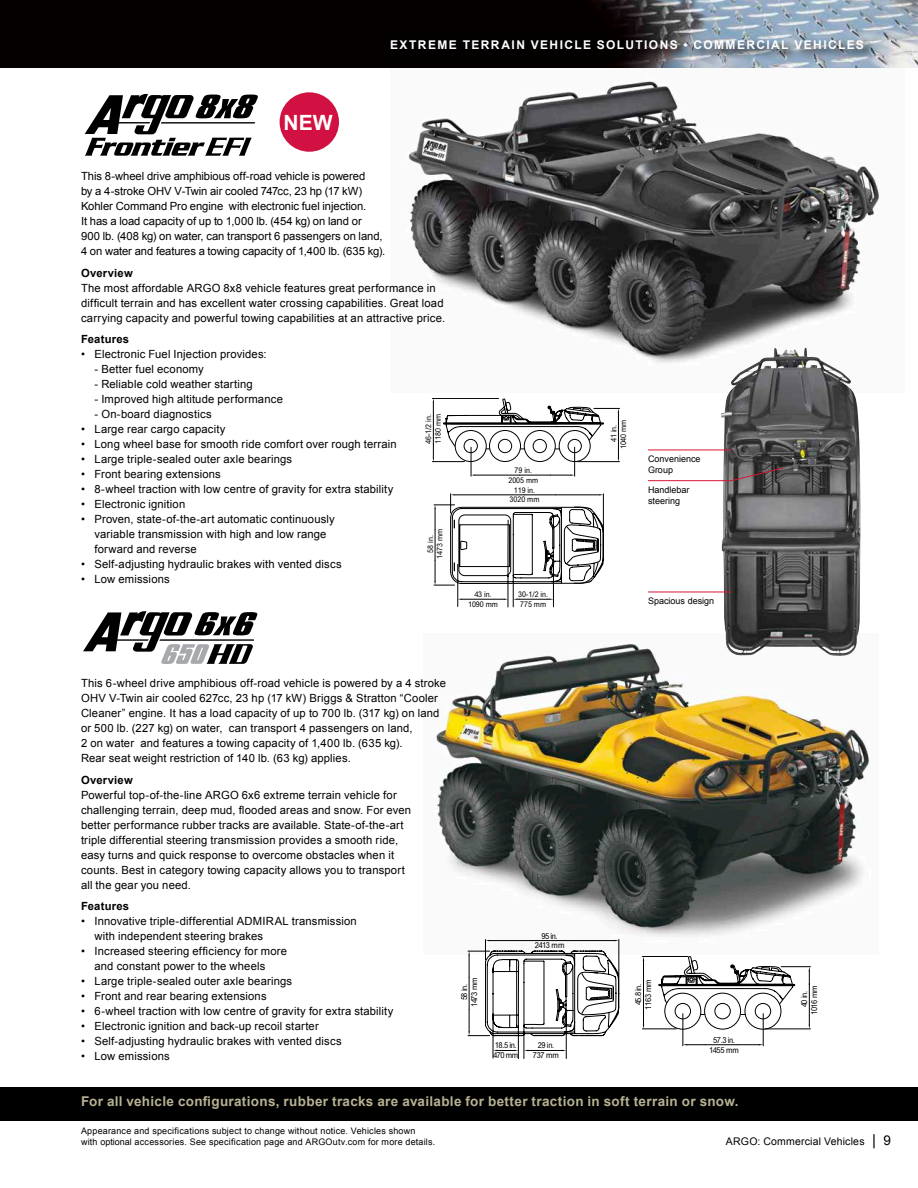
<style>
.page{position:relative;width:918px;height:1188px;background:#fff}
.page>*{position:absolute;margin:0;border:0;box-sizing:border-box;transform-origin:0 0}
.t1{font:700 21px "Arial";color:#fff}
.t2{font:700 13.5px "Arial";letter-spacing:.025em;color:#b7b193}
.t3{font:700 12px "Arial";letter-spacing:.12em;color:#fff}
.t4{font:11.25px/15px "Arial";letter-spacing:.015em;color:#000}
.t5{font:11.25px/15px "Arial";letter-spacing:-.005em;color:#000}
.t6{font:700 11.25px "Arial";letter-spacing:.02em;color:#000}
.t7{font:10.5px "Arial";letter-spacing:.015em;color:#000}
.t8{font:9px/10.8px "Arial";letter-spacing:.02em;color:#000}
.t9{font:9px/10.8px "Arial";color:#000}
.t10{font:condensed 8.25px/9.9px "Arial MT Std";letter-spacing:-.05em;color:#000;text-align:center}
.t11{font:condensed 7.8px/9.4px "Arial MT Std";color:#000;text-align:center}
.s1{font-size:15px}
.s2{font-size:13.5px}
</style>
<div class="page">
<img style="left:405px;top:81px;width:474px;height:282px">
<img style="left:720px;top:348px;width:141px;height:285px">
<hr style="left:648px;top:592px;width:83px;height:1px;background:#d71534">
<hr style="left:648px;top:450px;width:83px;height:1px;background:#d71534">
<svg style="left:648px;top:468px;width:135px;height:13px"></svg>
<hr style="left:432px;top:461px;width:33px;height:1px;background:#000">
<hr style="left:432px;top:398px;width:67px;height:1px;background:#000">
<svg style="left:433px;top:398px;width:187px;height:210px"></svg>
<img style="left:433px;top:633px;width:438px;height:319px">
<svg style="left:83px;top:611px;width:174px;height:53px"></svg>
<svg style="left:468px;top:940px;width:342px;height:119px"></svg>
<img style="left:0;top:0;width:918px;height:68px">
<svg style="left:388px;top:38px;width:488px;height:23px;background:#3d4148"></svg>
<div style="left:0;top:1087px;width:918px;height:33px;background:#000"></div>
<svg style="left:85px;top:94px;width:173px;height:62px"></svg>
<div style="left:280px;top:92px;width:59px;height:60px;background:#d11141;border-radius:50%"></div>
<h1 class="t1" style="left:284px;top:108px;width:51px">NEW</h1>
<p class="t3" style="left:390px;top:37px;width:475px">EXTREME TERRAIN VEHICLE SOLUTIONS • COMMERCIAL VEHICLES</p>
<p class="t5" style="left:81px;top:169px;width:306px">This 8-wheel drive amphibious off-road vehicle is powered<br>by a 4-stroke OHV V-Twin air cooled 747cc, 23 hp (17 kW)<br>Kohler Command Pro engine with electronic fuel injection.<br>It has a load capacity of up to 1,000 lb. (454 kg) on land or<br>900 lb. (408 kg) on water, can transport 6 passengers on land, 4 on water and features a towing capacity of 1,400 lb. (635 kg).</p>
<p class="t6" style="left:81px;top:265px;width:53px">Overview</p>
<p class="t4" style="left:81px;top:280px;width:366px">The most affordable ARGO 8x8 vehicle features great performance in difficult terrain and has excellent water crossing capabilities. Great load carrying capacity and powerful towing capabilities at an attractive price.</p>
<p class="t6" style="left:81px;top:332px;width:50px">Features</p>
<p class="t4" style="left:81px;top:347px;width:187px">• Electronic Fuel Injection provides:</p>
<p class="t4" style="left:94px;top:362px;width:111px">- Better fuel economy</p>
<p class="t4" style="left:94px;top:377px;width:160px">- Reliable cold weather starting</p>
<p class="t4" style="left:94px;top:392px;width:190px">- Improved high altitude performance</p>
<p class="t4" style="left:94px;top:407px;width:119px">- On-board diagnostics</p>
<p class="t4" style="left:81px;top:422px;width:146px">• Large rear cargo capacity</p>
<p class="t4" style="left:81px;top:437px;width:317px">• Long wheel base for smooth ride comfort over rough terrain</p>
<p class="t4" style="left:81px;top:452px;width:213px">• Large triple-sealed outer axle bearings</p>
<p class="t4" style="left:81px;top:467px;width:141px">• Front bearing extensions</p>
<p class="t4" style="left:81px;top:482px;width:314px">• 8-wheel traction with low centre of gravity for extra stability</p>
<p class="t4" style="left:81px;top:497px;width:106px">• Electronic ignition</p>
<p class="t4" style="left:94px;top:512px;width:242px;text-indent:-14px">• Proven, state-of-the-art automatic continuously variable transmission with high and low range forward and reverse</p>
<p class="t4" style="left:81px;top:557px;width:262px">• Self-adjusting hydraulic brakes with vented discs</p>
<p class="t4" style="left:81px;top:572px;width:90px">• Low emissions</p>
<p class="t11" style="left:424px;top:444px;width:32px;text-align:left;rotate:-90deg">46-1/2 in.<br>1180 mm</p>
<p class="t11" style="left:609px;top:449px;width:31px;rotate:-90deg">41 in.<br>1040 mm</p>
<p class="t11" style="left:508px;top:466px;width:31px">79 in.<br>2005 mm</p>
<p class="t11" style="left:510px;top:485px;width:31px">119 in.<br>3020 mm</p>
<p class="t11" style="left:426px;top:559px;width:31px;rotate:-90deg">58 in.<br>1473 mm</p>
<p class="t11" style="left:468px;top:590px;width:31px">43 in.<br>1090 mm</p>
<p class="t11" style="left:518px;top:590px;width:32px;text-align:left">30-1/2 in.<br>775 mm</p>
<p class="t9" style="left:648px;top:454px;width:54px">Convenience<br>Group</p>
<p class="t9" style="left:648px;top:484px;width:43px">Handlebar steering</p>
<p class="t9" style="left:648px;top:596px;width:68px">Spacious design</p>
<p class="t4" style="left:81px;top:676px;width:367px">This 6-wheel drive amphibious off-road vehicle is powered by a 4 stroke OHV V-Twin air cooled 627cc, 23 hp (17 kW) Briggs &amp; Stratton “Cooler Cleaner” engine. It has a load capacity of up to 700 lb. (317 kg) on land or 500 lb. (227 kg) on water, can transport 4 passengers on land,<br>2 on water and features a towing capacity of 1,400 lb. (635 kg).<br>Rear seat weight restriction of 140 lb. (63 kg) applies.</p>
<p class="t6" style="left:81px;top:772px;width:53px">Overview</p>
<p class="t4" style="left:81px;top:787px;width:332px">Powerful top-of-the-line ARGO 6x6 extreme terrain vehicle for challenging terrain, deep mud, flooded areas and snow. For even better performance rubber tracks are available. State-of-the-art triple differential steering transmission provides a smooth ride, easy turns and quick response to overcome obstacles when it counts. Best in category towing capacity allows you to transport all the gear you need.</p>
<p class="t6" style="left:81px;top:899px;width:50px">Features</p>
<p class="t4" style="left:94px;top:914px;width:264px;text-indent:-14px">• Innovative triple-differential ADMIRAL transmission with independent steering brakes</p>
<p class="t4" style="left:94px;top:944px;width:194px;text-indent:-14px">• Increased steering efficiency for more and constant power to the wheels</p>
<p class="t4" style="left:81px;top:974px;width:213px">• Large triple-sealed outer axle bearings</p>
<p class="t4" style="left:81px;top:989px;width:187px">• Front and rear bearing extensions</p>
<p class="t4" style="left:81px;top:1004px;width:314px">• 6-wheel traction with low centre of gravity for extra stability</p>
<p class="t4" style="left:81px;top:1019px;width:239px">• Electronic ignition and back-up recoil starter</p>
<p class="t4" style="left:81px;top:1034px;width:262px">• Self-adjusting hydraulic brakes with vented discs</p>
<p class="t4" style="left:81px;top:1049px;width:90px">• Low emissions</p>
<p class="t10" style="left:459px;top:1007px;width:31px;rotate:-90deg">58 in.<br>1473 mm</p>
<p class="t10" style="left:535px;top:931px;width:31px">95 in.<br>2413 mm</p>
<p class="t10" style="left:493px;top:1040px;width:27px;text-align:left">18.5 in.<br>470 mm</p>
<p class="t10" style="left:533px;top:1040px;width:28px">29 in.<br>737 mm</p>
<p class="t10" style="left:633px;top:1010px;width:32px;rotate:-90deg">45.8 in.<br>1163 mm</p>
<p class="t10" style="left:799px;top:1015px;width:31px;rotate:-90deg">40 in.<br>1016 mm</p>
<p class="t10" style="left:709px;top:1035px;width:31px">57.3 in.<br>1455 mm</p>
<p class="t2" style="left:81px;top:1093px;width:659px">For all vehicle configurations, rubber tracks are available for better traction in soft terrain or snow.</p>
<p class="t8" style="left:81px;top:1126px;width:356px">Appearance and specifications subject to change without notice. Vehicles shown<br>with optional accessories. See specification page and ARGOutv.com for more details.</p>
<p class="t7" style="left:726px;top:1134px;width:167px">ARGO: Commercial Vehicles <span class="s1">|</span> <span class="s2">9</span></p>
</div>
